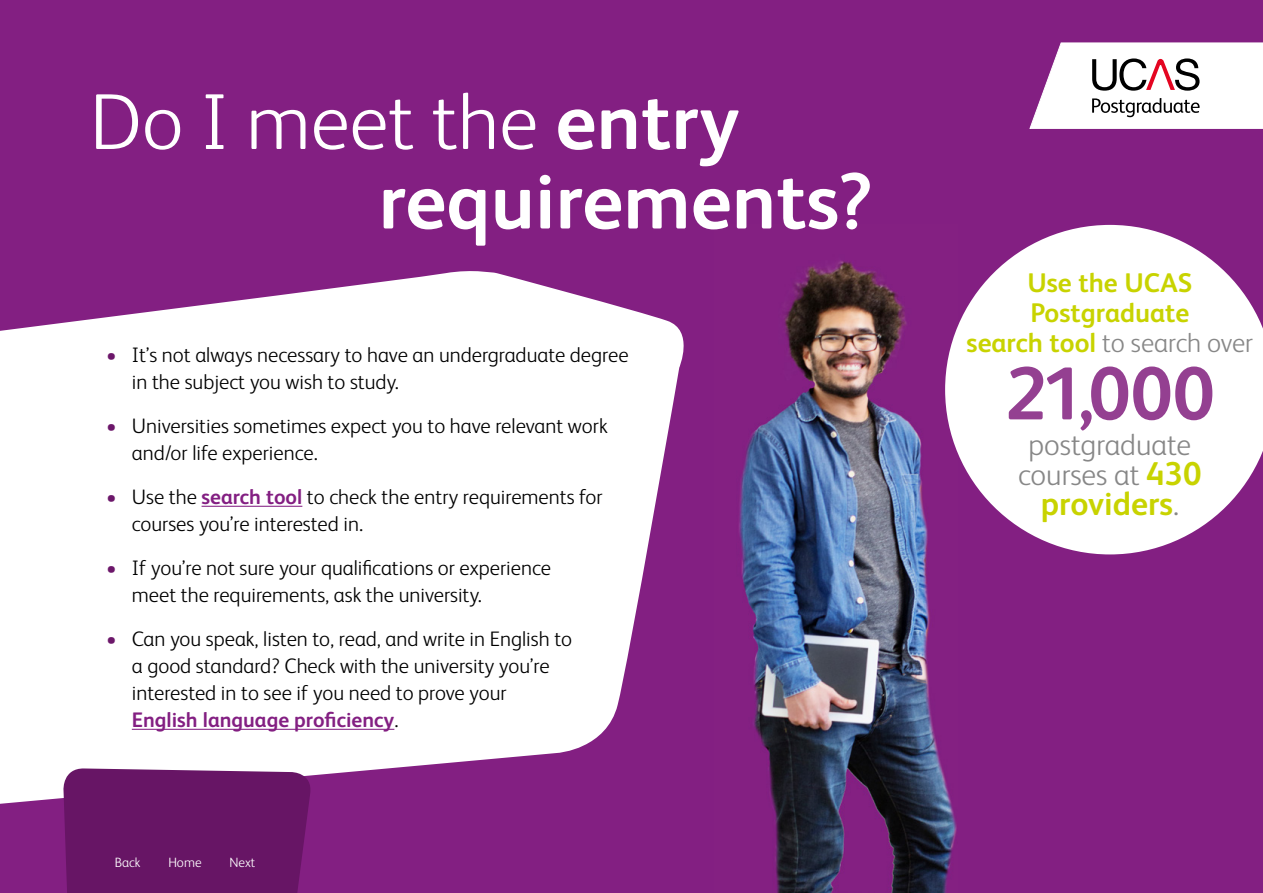
<style>
.page{position:relative;width:1263px;height:893px;background:#831f82}
.page>*{position:absolute;margin:0;border:0;box-sizing:border-box;transform-origin:0 0}
.t1{font:700 79.5px/79.5px "FS Albert Pro";color:#fff}
.t2{font:700 75px "FS Albert Pro";color:#944091}
.t3{font:700 33px "FS Albert Pro";color:#c8d300}
.t4{font:300 30px/30px "FS Albert Pro";color:#878787;text-align:center}
.t5{font:700 27px/30px "FS Albert Pro";color:#c8d300;text-align:center}
.t6{font:300 21px/27px "FS Albert Pro";color:#000}
.t7{font:300 13.5px "FS Albert Pro";color:#fff}
.s1{font-weight:300}
.s2{color:#6c176a}
.s3{font-weight:700;color:#831f82}
.s4{font-weight:300;color:#878787}
.s5{font-weight:700;font-size:33px;color:#c8d300}
.s6{font-weight:300;font-size:30px;color:#878787}
</style>
<div class="page">
<svg style="left:1029px;top:43px;width:234px;height:86px;background:#e4dae2"></svg>
<img style="left:739px;top:261px;width:218px;height:632px">
<svg style="left:0;top:271px;width:684px;height:533px;background:#eddeed"></svg>
<div style="left:63px;top:768px;width:250px;height:125px;background:#671565"></div>
<hr style="left:202px;top:506px;width:100px;height:1px;background:#831f82">
<hr style="left:132px;top:729px;width:262px;height:1px;background:#831f82">
<svg style="left:945px;top:225px;width:318px;height:329px;fill:#fff"></svg>
<h1 class="t1" style="left:379px;top:78px;width:495px;text-indent:-289px"><span class="s1">Do I meet the</span> entry requirements?</h1>
<p class="t6" style="left:132px;top:340px;width:498px;text-indent:-26px"><span class="s2">•</span> It’s not always necessary to have an undergraduate degree in the subject you wish to study.</p>
<p class="t6" style="left:132px;top:411px;width:477px;text-indent:-26px"><span class="s2">•</span> Universities sometimes expect you to have relevant work and/or life experience.</p>
<p class="t6" style="left:132px;top:482px;width:472px;text-indent:-26px"><span class="s2">•</span> Use the <span class="s3">search tool</span> to check the entry requirements for courses you’re interested in.</p>
<p class="t6" style="left:132px;top:553px;width:421px;text-indent:-26px"><span class="s2">•</span> If you’re not sure your qualifications or experience meet the requirements, ask the university.</p>
<p class="t6" style="left:132px;top:624px;width:442px;text-indent:-26px"><span class="s2">•</span> Can you speak, listen to, read, and write in English to a good standard? Check with the university you’re interested in to see if you need to prove your <span class="s3">English language proficiency</span>.</p>
<p class="t7" style="left:115px;top:853px;width:27px">Back</p>
<p class="t7" style="left:168px;top:853px;width:35px">Home</p>
<p class="t7" style="left:229px;top:853px;width:27px">Next</p>
<p class="t5" style="left:966px;top:266px;width:288px">Use the UCAS<br>Postgraduate<br>search tool <span class="s4">to search over</span></p>
<h2 class="t2" style="left:1005px;top:341px;width:211px">21,000</h2>
<h3 class="t4" style="left:1018px;top:428px;width:185px">postgraduate courses at <span class="s5">430</span></h3>
<h3 class="t3" style="left:1041px;top:481px;width:140px">providers<span class="s6">.</span></h3>
</div>
